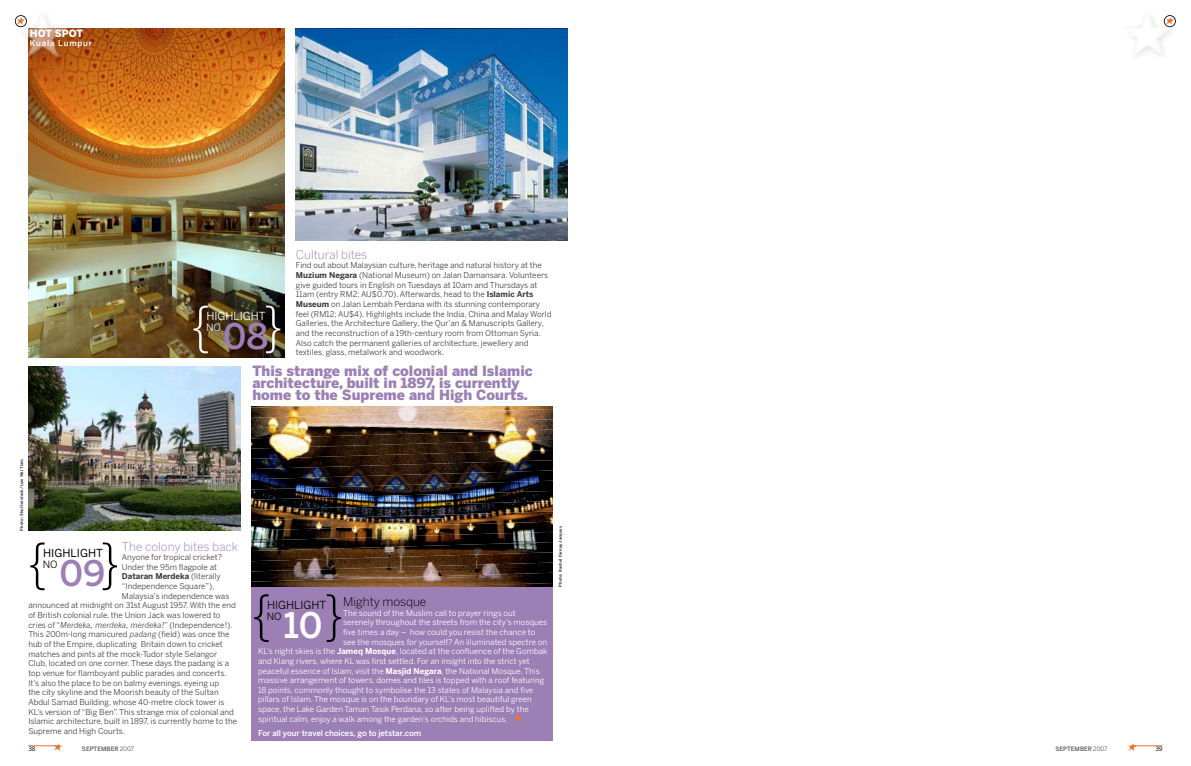
<style>
.page{position:relative;width:1191px;height:766px;background:#fff}
.page>*{position:absolute;margin:0;border:0;box-sizing:border-box;transform-origin:0 0}
.t1{font:300 50.7px "Benton Sans";color:#000}
.t2{font:300 50.7px "Benton Sans";color:#fff}
.t3{font:500 35px "Benton Sans";color:#9c7fb4}
.t4{font:500 35px "Benton Sans";color:#fff}
.t5{font:900 14px/12px "Benton Sans";color:#9c7fb4}
.t6{font:300 12px "Benton Sans";color:#9c7fb4}
.t7{font:300 12px "Benton Sans";color:#000}
.t8{font:11px "Benton Sans";color:#fff}
.t9{font:11px "Benton Sans";color:#000}
.t10{font:11px "Benton Sans";color:#000}
.t11{font:900 10px "Benton Sans";color:#fff}
.t12{font:10px "Benton Sans";color:#000}
.t13{font:10px "Benton Sans";color:#fff}
.t14{font:8px/9.6px "Benton Sans";color:#3e3e40}
.t15{font:8px "Benton Sans";color:#fff}
.t16{font:500 8px "Benton Sans";letter-spacing:-.01em;color:#fff}
.t17{font:700 8px "Benton Sans";color:#3e3e40}
.t18{font:500 8px "Benton Sans";letter-spacing:.1em;color:#fff}
.t19{font:500 6px "Benton Sans";color:#58585a}
.t20{font:6px "Benton Sans";color:#000}
.t21{font:700 4px "Benton Sans";letter-spacing:.02em;color:#3e3e40}
.s1{font-weight:700}
.s2{font-weight:400}
.s3{font-family:"News Gothic";font-style:italic}
.s4{font-weight:300;color:#000}
</style>
<div class="page">
<hr style="left:29px;top:745px;width:30px;height:1px;background:#ec732c">
<svg style="left:54px;top:743px;width:8px;height:7px"></svg>
<hr style="left:1131px;top:745px;width:31px;height:1px;background:#ec732c">
<svg style="left:1128px;top:743px;width:8px;height:7px"></svg>
<div style="left:252px;top:584px;width:301px;height:156px;background:#9c7fb4"></div>
<svg style="left:515px;top:714px;width:8px;height:7px"></svg>
<img style="left:28px;top:28px;width:257px;height:329px">
<svg style="left:1128px;top:15px;width:47px;height:41px"></svg>
<div style="left:14px;top:6px;width:61px;height:59px;background:#000;opacity:.3"></div>
<svg style="left:15px;top:9px;width:53px;height:49px"></svg>
<img style="left:251px;top:406px;width:302px;height:44px">
<img style="left:251px;top:450px;width:302px;height:51px">
<img style="left:251px;top:501px;width:302px;height:85px">
<img style="left:28px;top:366px;width:212px;height:164px">
<img style="left:296px;top:28px;width:271px;height:212px">
<p class="t11" style="left:30px;top:27px;width:55px">Hot spot</p>
<p class="t18" style="left:30px;top:38px;width:64px">Kuala Lumpur</p>
<h1 class="t2" style="left:192px;top:295px;width:20px">{</h1>
<h2 class="t3" style="left:223px;top:315px;width:61px">08<sup>}</sup></h2>
<h3 class="t8" style="left:206px;top:309px;width:16px">Highlight</h3>
<p class="t13" style="left:206px;top:322px;width:16px">NO</p>
<h3 class="t6" style="left:296px;top:247px;width:73px">Cultural bites</h3>
<p class="t14" style="left:296px;top:260px;width:257px">Find out about Malaysian culture, heritage and natural history at the <span class="s1">Muzium Negara</span> (National Museum) on Jalan Damansara. Volunteers give guided tours in English on Tuesdays at 10am and Thursdays at 11am (entry RM2; AU$0.70). Afterwards, head to the <span class="s1">Islamic Arts Museum</span> on Jalan Lembah Perdana with its stunning contemporary feel (RM12; AU$4). Highlights include the India, China and Malay World Galleries, the Architecture Gallery, the Qur’an &amp; Manuscripts Gallery, and the reconstruction of a 19th-century room from Ottoman Syria.<br>Also catch the permanent galleries of architecture, jewellery and textiles, glass, metalwork and woodwork.</p>
<h3 class="t5" style="left:252px;top:365px;width:282px">This strange mix of colonial and Islamic architecture, built in 1897, is currently home to the Supreme and High Courts.</h3>
<p class="t21" style="left:19px;top:530px;width:73px;rotate:-90deg">Photo: Shutterstock/Low Wai Tiam</p>
<h3 class="t6" style="left:122px;top:539px;width:118px">The colony bites back</h3>
<p class="t14" style="left:122px;top:552px;width:102px">Anyone for tropical cricket?</p>
<p class="t14" style="left:122px;top:562px;width:97px">Under the 95m flagpole at</p>
<p class="t17" style="left:122px;top:571px;width:100px">Dataran Merdeka <span class="s2">(literally</span></p>
<p class="t14" style="left:122px;top:581px;width:94px">“Independence Square”),</p>
<p class="t14" style="left:122px;top:590px;width:109px">Malaysia’s independence was</p>
<p class="t14" style="left:28px;top:600px;width:209px">announced at midnight on 31st August 1957. With the end</p>
<p class="t14" style="left:28px;top:610px;width:194px">of British colonial rule, the Union Jack was lowered to</p>
<p class="t14" style="left:28px;top:619px;width:206px">cries of “<span class="s3">Merdeka, merdeka, merdeka!</span>” (Independence!).</p>
<p class="t14" style="left:28px;top:629px;width:203px">This 200m-long manicured <span class="s3">padang</span> (field) was once the</p>
<p class="t14" style="left:28px;top:639px;width:196px">hub of the Empire, duplicating Britain down to cricket</p>
<p class="t14" style="left:28px;top:648px;width:190px">matches and pints at the mock-Tudor style Selangor</p>
<p class="t14" style="left:28px;top:658px;width:202px">Club, located on one corner. These days the padang is a</p>
<p class="t14" style="left:28px;top:668px;width:200px">top venue for flamboyant public parades and concerts.</p>
<p class="t14" style="left:28px;top:677px;width:192px">It’s also the place to be on balmy evenings, eyeing up</p>
<p class="t14" style="left:28px;top:687px;width:192px">the city skyline and the Moorish beauty of the Sultan</p>
<p class="t14" style="left:28px;top:696px;width:197px">Abdul Samad Building, whose 40-metre clock tower is</p>
<p class="t14" style="left:28px;top:706px;width:207px">KL’s version of “Big Ben”. This strange mix of colonial and</p>
<p class="t14" style="left:28px;top:716px;width:210px">Islamic architecture, built in 1897, is currently home to the</p>
<p class="t14" style="left:28px;top:725px;width:98px">Supreme and High Courts.</p>
<h1 class="t1" style="left:28px;top:531px;width:20px">{</h1>
<h2 class="t3" style="left:59px;top:552px;width:61px">09<sup>}</sup></h2>
<h3 class="t10" style="left:43px;top:546px;width:61px">Highlight</h3>
<p class="t12" style="left:43px;top:558px;width:16px">NO</p>
<h1 class="t1" style="left:252px;top:583px;width:20px">{</h1>
<h2 class="t4" style="left:283px;top:604px;width:61px">10<sup>}</sup></h2>
<h3 class="t7" style="left:343px;top:594px;width:85px">Mighty mosque</h3>
<p class="t15" style="left:343px;top:607px;width:174px">The sound of the Muslim call to prayer rings out</p>
<p class="t15" style="left:343px;top:617px;width:205px">serenely throughout the streets from the city’s mosques</p>
<p class="t15" style="left:343px;top:627px;width:194px">five times a day – how could you resist the chance to</p>
<p class="t15" style="left:343px;top:636px;width:205px">see the mosques for yourself? An illuminated spectre on</p>
<p class="t15" style="left:258px;top:646px;width:291px">KL’s night skies is the <span class="s1">Jameq Mosque</span>, located at the confluence of the Gombak</p>
<p class="t15" style="left:258px;top:656px;width:273px">and Klang rivers, where KL was first settled. For an insight into the strict yet</p>
<p class="t15" style="left:258px;top:665px;width:283px">peaceful essence of Islam, visit the <span class="s1">Masjid Negara</span>, the National Mosque. This</p>
<p class="t15" style="left:258px;top:675px;width:288px">massive arrangement of towers, domes and tiles is topped with a roof featuring</p>
<p class="t15" style="left:258px;top:685px;width:277px">18 points, commonly thought to symbolise the 13 states of Malaysia and five</p>
<p class="t15" style="left:258px;top:694px;width:275px">pillars of Islam. The mosque is on the boundary of KL’s most beautiful green</p>
<p class="t15" style="left:258px;top:704px;width:272px">space, the Lake Garden Taman Tasik Perdana, so after being uplifted by the</p>
<p class="t15" style="left:258px;top:713px;width:251px">spiritual calm, enjoy a walk among the garden’s orchids and hibiscus.</p>
<p class="t16" style="left:258px;top:728px;width:165px">For all your travel choices, go to jetstar.com</p>
<h3 class="t9" style="left:267px;top:598px;width:16px">Highlight</h3>
<p class="t12" style="left:267px;top:610px;width:16px">NO</p>
<p class="t21" style="left:558px;top:586px;width:62px;rotate:-90deg">Photo: Rachel Farnay Jacques</p>
<p class="t20" style="left:28px;top:745px;width:9px">38</p>
<p class="t19" style="left:82px;top:745px;width:54px">september <span class="s4">2007</span></p>
<p class="t19" style="left:1055px;top:745px;width:54px">september <span class="s4">2007</span></p>
<p class="t20" style="left:1155px;top:745px;width:9px">39</p>
</div>
